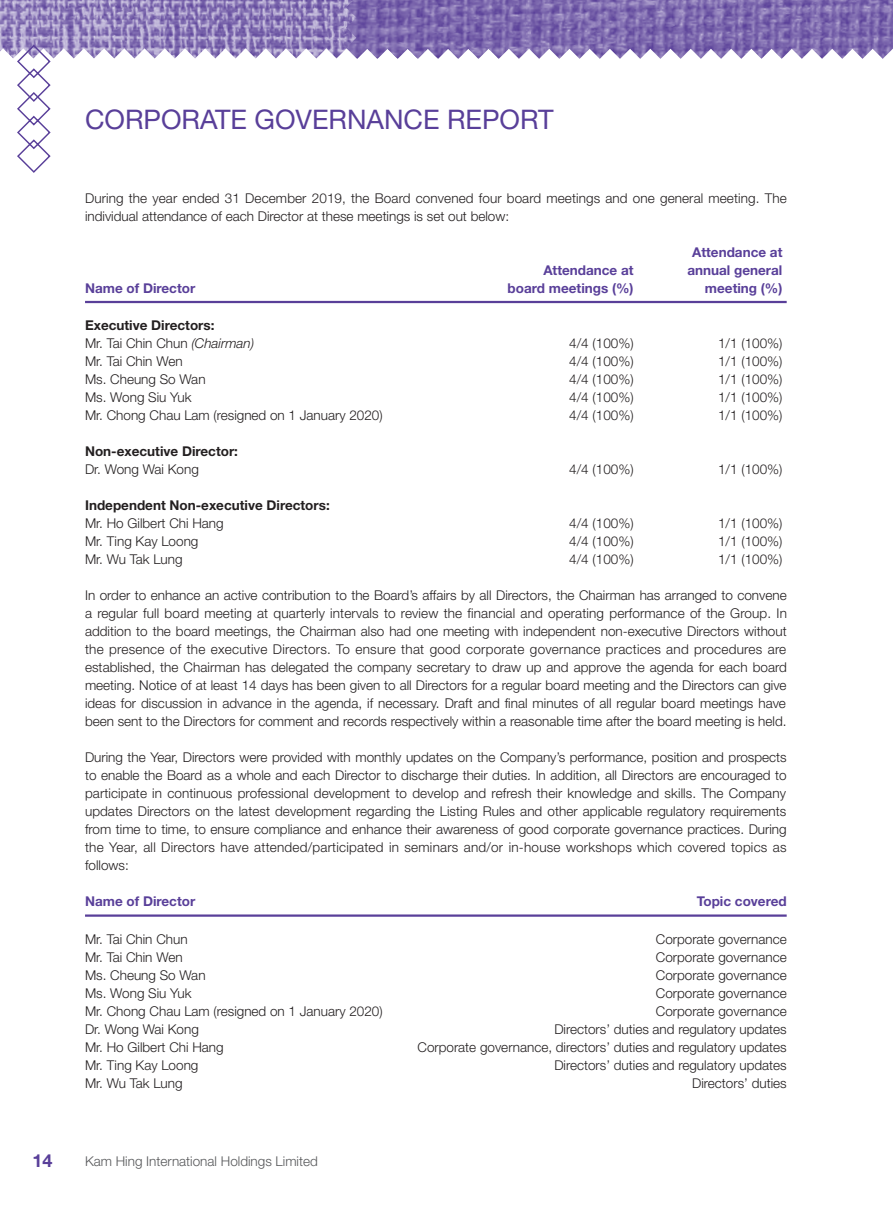
<style>
.page{position:relative;width:893px;height:1212px;background:#fff}
.page>*{position:absolute;margin:0;border:0;box-sizing:border-box;transform-origin:0 0}
.t1{font:27px "Helvetica Neue LT Std";color:#593f99}
.t2{font:700 18px "Helvetica Neue LT Std";color:#593f99}
.t3{font:300 13.5px/18px "Helvetica Neue LT Std";color:#231f20;text-align:justify}
.t4{font:700 13.5px "Helvetica Neue LT Std";color:#593f99}
.t5{font:700 13.5px/18px "Helvetica Neue LT Std";color:#231f20}
.t6{font:300 13.5px "Helvetica Neue LT Std";color:#57585a}
.s1{font-weight:300}
.s2{font-weight:300;font-style:italic}
</style>
<div class="page">
<img style="left:0;top:0;width:346px;height:58px">
<img style="left:346px;top:0;width:547px;height:59px">
<svg style="left:16px;top:44px;width:36px;height:129px"></svg>
<hr style="left:85px;top:301px;width:702px;height:2px;background:#593f99">
<hr style="left:85px;top:914px;width:702px;height:3px;background:#593f99">
<h1 class="t1" style="left:85px;top:103px;width:470px">CORPORATE GOVERNANCE REPORT</h1>
<p class="t3" style="left:85px;top:188px;width:703px">During the year ended 31 December 2019, the Board convened four board meetings and one general meeting. The individual attendance of each Director at these meetings is set out below:</p>
<p class="t4" style="left:692px;top:243px;width:92px">Attendance at</p>
<p class="t4" style="left:543px;top:261px;width:92px">Attendance at</p>
<p class="t4" style="left:687px;top:261px;width:96px">annual general</p>
<p class="t4" style="left:85px;top:279px;width:112px">Name of Director</p>
<p class="t4" style="left:508px;top:279px;width:127px">board meetings (%)</p>
<p class="t4" style="left:705px;top:279px;width:79px">meeting (%)</p>
<p class="t5" style="left:85px;top:316px;width:171px">Executive Directors:<br><span class="s1">Mr. Tai Chin Chun</span> <span class="s2">(Chairman)</span></p>
<p class="t3" style="left:569px;top:334px;width:66px">4/4 (100%)</p>
<p class="t3" style="left:718px;top:334px;width:66px">1/1 (100%)</p>
<p class="t3" style="left:85px;top:352px;width:99px">Mr. Tai Chin Wen</p>
<p class="t3" style="left:569px;top:352px;width:66px">4/4 (100%)</p>
<p class="t3" style="left:718px;top:352px;width:66px">1/1 (100%)</p>
<p class="t3" style="left:85px;top:370px;width:122px">Ms. Cheung So Wan</p>
<p class="t3" style="left:569px;top:370px;width:66px">4/4 (100%)</p>
<p class="t3" style="left:718px;top:370px;width:66px">1/1 (100%)</p>
<p class="t3" style="left:85px;top:388px;width:108px">Ms. Wong Siu Yuk</p>
<p class="t3" style="left:569px;top:388px;width:66px">4/4 (100%)</p>
<p class="t3" style="left:718px;top:388px;width:66px">1/1 (100%)</p>
<p class="t3" style="left:85px;top:406px;width:299px">Mr. Chong Chau Lam (resigned on 1 January 2020)</p>
<p class="t3" style="left:569px;top:406px;width:66px">4/4 (100%)</p>
<p class="t3" style="left:718px;top:406px;width:66px">1/1 (100%)</p>
<p class="t5" style="left:85px;top:442px;width:155px">Non-executive Director:</p>
<p class="t3" style="left:85px;top:460px;width:115px">Dr. Wong Wai Kong</p>
<p class="t3" style="left:569px;top:460px;width:66px">4/4 (100%)</p>
<p class="t3" style="left:718px;top:460px;width:66px">1/1 (100%)</p>
<p class="t5" style="left:85px;top:496px;width:246px">Independent Non-executive Directors:</p>
<p class="t3" style="left:85px;top:514px;width:140px">Mr. Ho Gilbert Chi Hang</p>
<p class="t3" style="left:569px;top:514px;width:66px">4/4 (100%)</p>
<p class="t3" style="left:718px;top:514px;width:66px">1/1 (100%)</p>
<p class="t3" style="left:85px;top:532px;width:115px">Mr. Ting Kay Loong</p>
<p class="t3" style="left:569px;top:532px;width:66px">4/4 (100%)</p>
<p class="t3" style="left:718px;top:532px;width:66px">1/1 (100%)</p>
<p class="t3" style="left:85px;top:550px;width:99px">Mr. Wu Tak Lung</p>
<p class="t3" style="left:569px;top:550px;width:66px">4/4 (100%)</p>
<p class="t3" style="left:718px;top:550px;width:66px">1/1 (100%)</p>
<p class="t3" style="left:85px;top:586px;width:703px">In order to enhance an active contribution to the Board’s affairs by all Directors, the Chairman has arranged to convene a regular full board meeting at quarterly intervals to review the financial and operating performance of the Group. In addition to the board meetings, the Chairman also had one meeting with independent non-executive Directors without the presence of the executive Directors. To ensure that good corporate governance practices and procedures are established, the Chairman has delegated the company secretary to draw up and approve the agenda for each board meeting. Notice of at least 14 days has been given to all Directors for a regular board meeting and the Directors can give ideas for discussion in advance in the agenda, if necessary. Draft and final minutes of all regular board meetings have been sent to the Directors for comment and records respectively within a reasonable time after the board meeting is held.</p>
<p class="t3" style="left:85px;top:748px;width:703px">During the Year, Directors were provided with monthly updates on the Company’s performance, position and prospects to enable the Board as a whole and each Director to discharge their duties. In addition, all Directors are encouraged to participate in continuous professional development to develop and refresh their knowledge and skills. The Company updates Directors on the latest development regarding the Listing Rules and other applicable regulatory requirements from time to time, to ensure compliance and enhance their awareness of good corporate governance practices. During the Year, all Directors have attended/participated in seminars and/or in-house workshops which covered topics as follows:</p>
<p class="t4" style="left:85px;top:893px;width:112px">Name of Director</p>
<p class="t4" style="left:697px;top:893px;width:92px">Topic covered</p>
<p class="t3" style="left:85px;top:929px;width:104px">Mr. Tai Chin Chun</p>
<p class="t3" style="left:656px;top:929px;width:132px">Corporate governance</p>
<p class="t3" style="left:85px;top:947px;width:99px">Mr. Tai Chin Wen</p>
<p class="t3" style="left:656px;top:947px;width:132px">Corporate governance</p>
<p class="t3" style="left:85px;top:965px;width:122px">Ms. Cheung So Wan</p>
<p class="t3" style="left:656px;top:965px;width:132px">Corporate governance</p>
<p class="t3" style="left:85px;top:983px;width:108px">Ms. Wong Siu Yuk</p>
<p class="t3" style="left:656px;top:983px;width:132px">Corporate governance</p>
<p class="t3" style="left:85px;top:1001px;width:299px">Mr. Chong Chau Lam (resigned on 1 January 2020)</p>
<p class="t3" style="left:656px;top:1001px;width:132px">Corporate governance</p>
<p class="t3" style="left:85px;top:1019px;width:115px">Dr. Wong Wai Kong</p>
<p class="t3" style="left:554px;top:1019px;width:234px">Directors’ duties and regulatory updates</p>
<p class="t3" style="left:85px;top:1037px;width:140px">Mr. Ho Gilbert Chi Hang</p>
<p class="t3" style="left:417px;top:1037px;width:371px">Corporate governance, directors’ duties and regulatory updates</p>
<p class="t3" style="left:85px;top:1055px;width:115px">Mr. Ting Kay Loong</p>
<p class="t3" style="left:554px;top:1055px;width:234px">Directors’ duties and regulatory updates</p>
<p class="t3" style="left:85px;top:1073px;width:99px">Mr. Wu Tak Lung</p>
<p class="t3" style="left:692px;top:1073px;width:96px">Directors’ duties</p>
<h2 class="t2" style="left:33px;top:1149px;width:21px">14</h2>
<p class="t6" style="left:85px;top:1153px;width:234px">Kam Hing International Holdings Limited</p>
</div>
